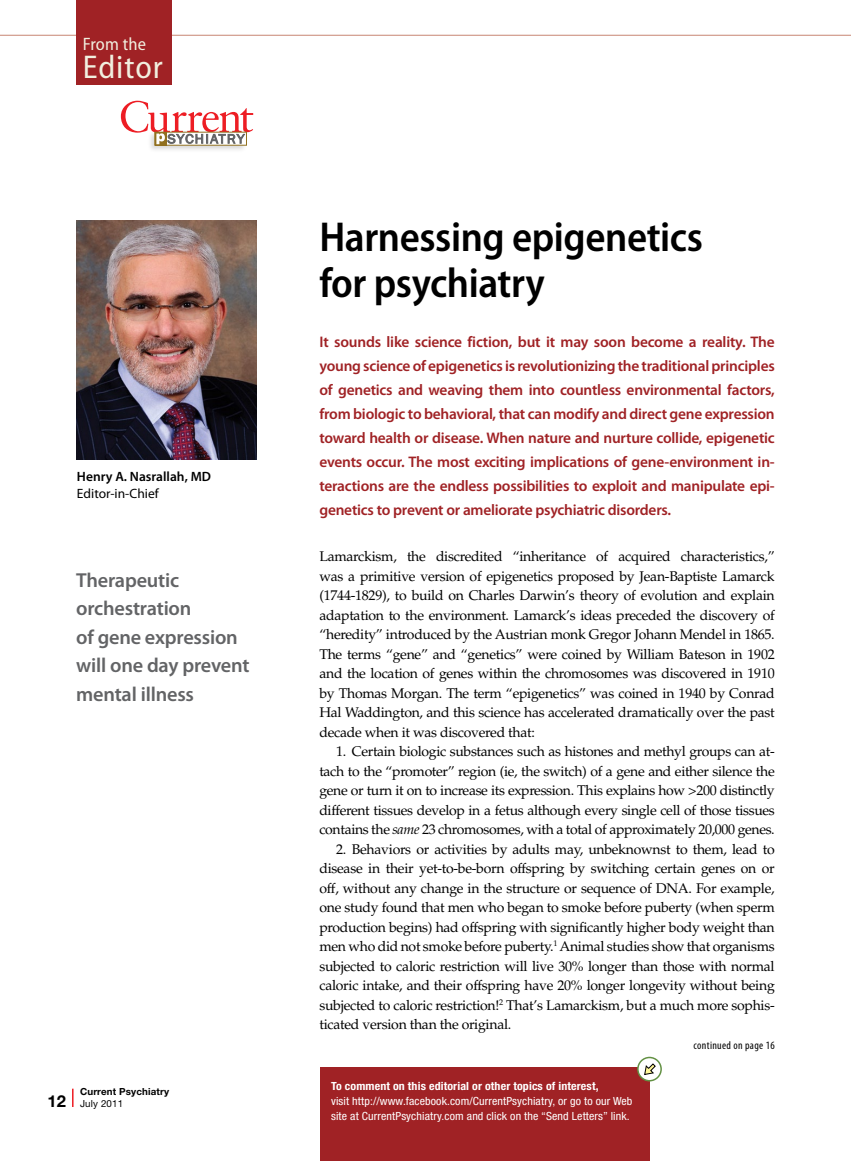
<style>
.page{position:relative;width:851px;height:1161px;background:#fff}
.page>*{position:absolute;margin:0;border:0;box-sizing:border-box;transform-origin:0 0}
.TItle_1{font:600 semi-condensed 42px/46.5px "Myriad Pro";letter-spacing:-.01em;color:#000}
.t1{font:semi-condensed 33px "Myriad Pro";letter-spacing:.03em;color:#f1efdf}
.CO{font:600 20.25px/28.5px "Myriad Pro";letter-spacing:-.01em;color:#636466}
.t2{font:semi-condensed 18px "Myriad Pro";letter-spacing:.01em;color:#f1efdf}
.t3{font:700 16.5px "Helvetica Neue LT Std";color:#000}
.DEK{font:600 15.3px/24px "Myriad Pro";letter-spacing:-.015em;color:#a02225;text-align:justify}
.Body_2{font:14.1px/19.5px "Palatino LT Std";letter-spacing:-.025em;color:#000;text-align:justify}
.Body_1{font:14.1px/19.5px "Palatino LT Std";letter-spacing:-.02em;color:#000;text-align:justify}
.t4{font:600 13.5px "Myriad Pro";color:#000}
.t5{font:13.5px "Myriad Pro";color:#000}
.t6{font:condensed 11.25px/15px "Helvetica Neue LT Std";letter-spacing:.01em;color:#fff;scale:1.06 1}
.t7{font:condensed 11.25px "Myriad Pro";letter-spacing:.03em;color:#000}
.t8{font:700 9.75px "Helvetica Neue LT Std";letter-spacing:.015em;color:#000}
.t9{font:9.75px "Helvetica Neue LT Std";letter-spacing:.015em;color:#000}
.s1{font-style:italic}
.s2{font-weight:700}
</style>
<div class="page">
<svg style="left:72px;top:1089px;width:2px;height:18px"></svg>
<hr style="left:0;top:35px;width:850px;height:1px;background:#c78572">
<div style="left:76px;top:0;width:95px;height:85px;background:#a02225"></div>
<img style="left:76px;top:220px;width:180px;height:240px">
<div style="left:319px;top:1068px;width:330px;height:93px;background:#a02225"></div>
<div style="left:638px;top:1058px;width:23px;height:23px;background:#fff;border-radius:50%"></div>
<div style="left:637px;top:1057px;width:25px;height:25px;border:2px solid #639144;border-radius:50%"></div>
<svg style="left:644px;top:1063px;width:12px;height:12px"></svg>
<div style="left:147px;top:131px;width:101px;height:22px;background:#000;opacity:.15"></div>
<svg style="left:155px;top:132px;width:91px;height:13px"></svg>
<svg style="left:121px;top:101px;width:132px;height:43px"></svg>
<p class="t2" style="left:83px;top:33px;width:65px">From the</p>
<p class="t1" style="left:83px;top:47px;width:82px">Editor</p>
<p class="t4" style="left:77px;top:468px;width:136px">Henry A. Nasrallah, MD</p>
<p class="t5" style="left:77px;top:485px;width:83px">Editor-in-Chief</p>
<p class="CO" style="left:76px;top:565px;width:175px">Therapeutic orchestration<br>of gene expression will one day prevent mental illness</p>
<p class="t8" style="left:80px;top:1085px;width:90px">Current Psychiatry</p>
<p class="t3" style="left:47px;top:1091px;width:20px">12</p>
<p class="t9" style="left:80px;top:1098px;width:45px">July 2011</p>
<p class="TItle_1" style="left:319px;top:213px;width:385px">Harnessing epigenetics for psychiatry</p>
<p class="DEK" style="left:319px;top:330px;width:457px">It sounds like science fiction, but it may soon become a reality. The young science of epigenetics is revolutionizing the traditional principles of genetics and weaving them into countless environmental factors, from biologic to behavioral, that can modify and direct gene expression toward health or disease. When nature and nurture collide, epigenetic events occur. The most exciting implications of gene-environment in&shy;teractions are the endless possibilities to exploit and manipulate epi&shy;genetics to prevent or ameliorate psychiatric disorders.</p>
<p class="Body_1" style="left:319px;top:547px;width:457px">Lamarckism, the discredited “inheritance of acquired characteristics,” was a primitive version of epigenetics proposed by Jean-Baptiste Lamarck (1744-1829), to build on Charles Darwin’s theory of evolution and explain adaptation to the environment. Lamarck’s ideas preceded the discovery of “heredity” introduced by the Austrian monk Gregor Johann Mendel in 1865.<br>The terms “gene” and “genetics” were coined by William Bateson in 1902 and the location of genes within the chromosomes was discovered in 1910 by Thomas Morgan. The term “epigenetics” was coined in 1940 by Conrad Hal Waddington, and this science has accelerated dramatically over the past decade when it was discovered that:</p>
<p class="Body_2" style="left:319px;top:742px;width:457px;text-indent:17px">1. Certain biologic substances such as histones and methyl groups can at&shy;tach to the “promoter” region (ie, the switch) of a gene and either silence the gene or turn it on to increase its expression. This explains how &gt;200 distinctly different tissues develop in a fetus although every single cell of those tissues contains the <span class="s1">same</span> 23 chromosomes, with a total of approximately 20,000 genes.</p>
<p class="Body_2" style="left:319px;top:839px;width:457px;text-indent:17px">2. Behaviors or activities by adults may, unbeknownst to them, lead to disease in their yet-to-be-born offspring by switching certain genes on or off, without any change in the structure or sequence of DNA. For example, one study found that men who began to smoke before puberty (when sperm production begins) had offspring with significantly higher body weight than men who did not smoke before puberty.<sup>1</sup> Animal studies show that organisms subjected to caloric restriction will live 30% longer than those with normal caloric intake, and their offspring have 20% longer longevity without being subjected to caloric restriction!<sup>2</sup> That’s Lamarckism, but a much more sophis&shy;ticated version than the original.</p>
<p class="t7" style="left:693px;top:1038px;width:83px">continued on page 16</p>
<p class="t6" style="left:331px;top:1079px;width:286px"><span class="s2">To comment on this editorial or other topics of interest,<br></span>visit http://www.facebook.com/CurrentPsychiatry, or go to our Web site at CurrentPsychiatry.com and click on the “Send Letters” link.</p>
</div>
